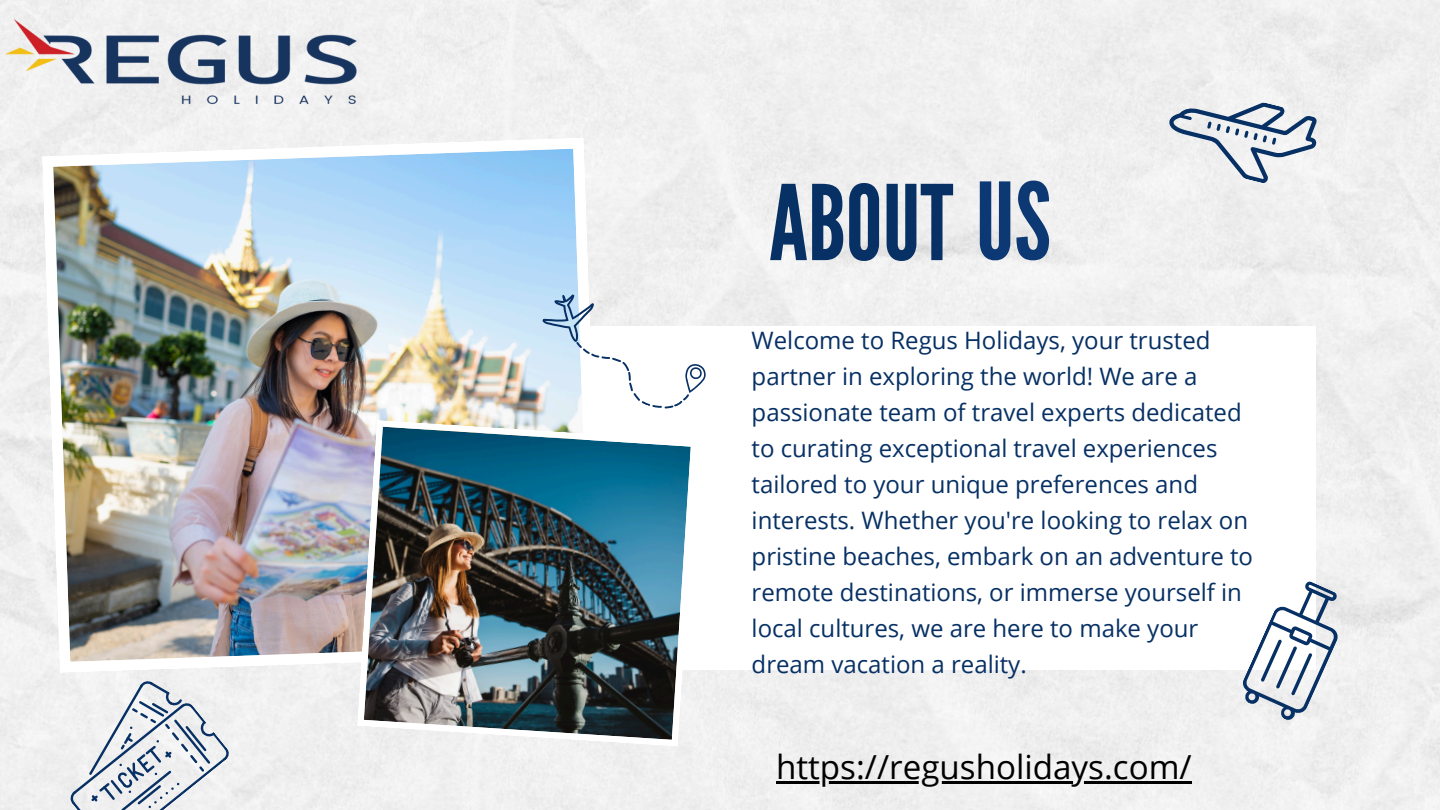
<style>
.page{position:relative;width:1440px;height:810px;background:#fff}
.page>*{position:absolute;margin:0;border:0;box-sizing:border-box;transform-origin:0 0}
.t1{font:103.8px "League Gothic";color:#073064}
.t2{font:33.1px "Open Sans";color:#000}
.t3{font:24px/36px "Open Sans";color:#073064}
.s1{font-size:106.2px;color:#0c3974}
</style>
<div class="page">
<img style="left:42px;top:137px;width:560px;height:536px">
<img style="left:357px;top:420px;width:341px;height:327px">
<svg style="left:66px;top:677px;width:166px;height:133px"></svg>
<svg style="left:539px;top:288px;width:170px;height:123px"></svg>
<svg style="left:1236px;top:573px;width:119px;height:152px"></svg>
<svg style="left:1160px;top:81px;width:163px;height:113px"></svg>
<img style="left:5px;top:20px;width:352px;height:90px">
<hr style="left:776px;top:781px;width:416px;height:3px;background:#000">
<p class="t1" style="left:769px;top:163px;width:283px">ABOUT <span class="s1">US</span></p>
<h1 class="t3" style="left:752px;top:322px;width:503px">Welcome to Regus Holidays, your trusted partner in exploring the world! We are a passionate team of travel experts dedicated to curating exceptional travel experiences tailored to your unique preferences and interests. Whether you're looking to relax on pristine beaches, embark on an adventure to remote destinations, or immerse yourself in local cultures, we are here to make your dream vacation a reality.</h1>
<p class="t2" style="left:776px;top:744px;width:417px">https://regusholidays.com/</p>
</div>
